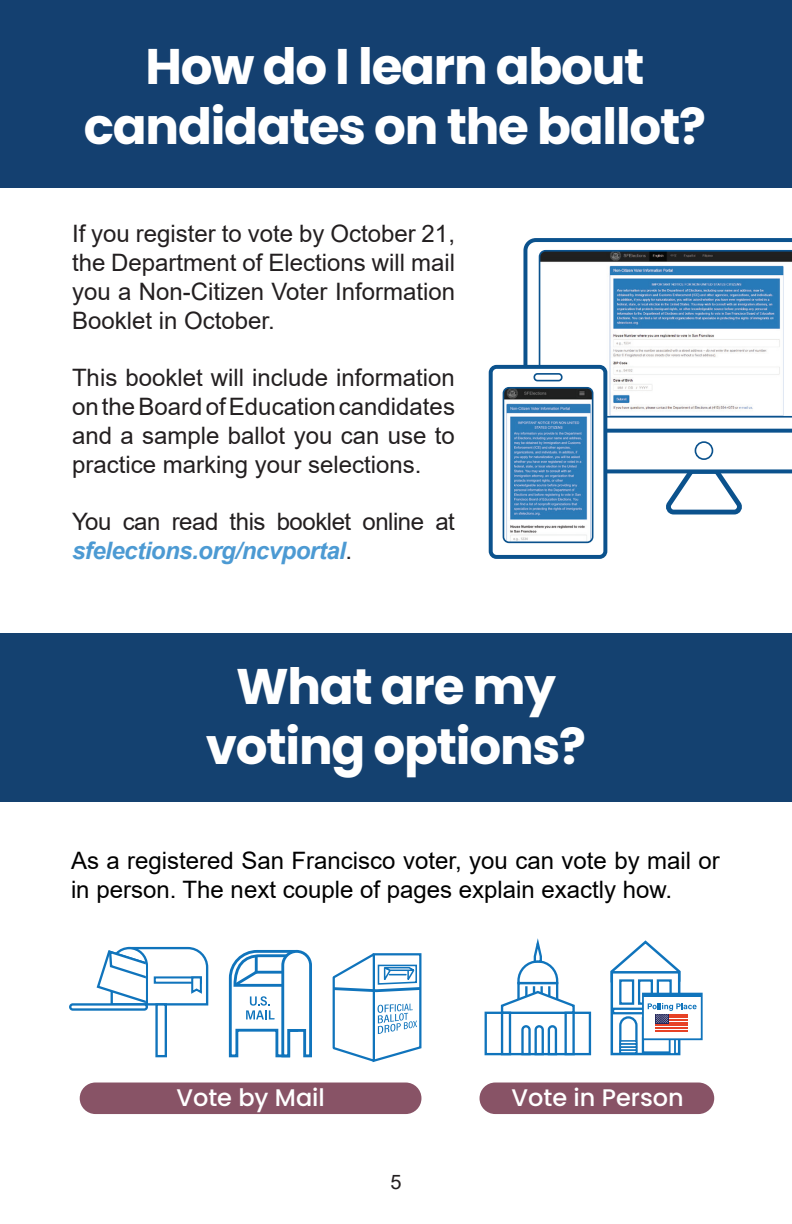
<style>
.page{position:relative;width:792px;height:1224px;background:#fff}
.page>*{position:absolute;margin:0;border:0;box-sizing:border-box;transform-origin:0 0}
.t1{font:700 50px/60px "Poppins";letter-spacing:-.025em;color:#fff;text-align:center}
.t2{font:24px/28.8px "Arial";color:#231f20;text-align:justify}
.t3{font:24px/28.8px "Arial";color:#000}
.t4{font:24px/28.8px "Arial";letter-spacing:-.02em;color:#231f20}
.t5{font:500 24px "Poppins";color:#fff}
.t6{font:20px "Arial";color:#231f20}
.s1{font-weight:700;font-style:italic;color:#4c9ad3}
</style>
<div class="page">
<div style="left:0;top:0;width:792px;height:187px;background:#144070"></div>
<div style="left:0;top:633px;width:792px;height:169px;background:#144170"></div>
<svg style="left:660px;top:473px;width:83px;height:42px"></svg>
<svg style="left:523px;top:238px;width:269px;height:235px"></svg>
<svg style="left:607px;top:429px;width:185px;height:4px"></svg>
<div style="left:695px;top:441px;width:18px;height:19px;border:2px solid #0b528d;border-radius:50%"></div>
<svg style="left:539px;top:250px;width:253px;height:168px"></svg>
<div style="left:491px;top:367px;width:114px;height:190px;background:#fff;border-radius:6px"></div>
<div style="left:489px;top:365px;width:118px;height:194px;border:4px solid #0b528d;border-radius:6px"></div>
<svg style="left:502px;top:373px;width:92px;height:171px"></svg>
<div style="left:485px;top:1012px;width:106px;height:43px;background:#fff;border:2px solid #1074bc"></div>
<svg style="left:520px;top:1025px;width:38px;height:31px"></svg>
<svg style="left:500px;top:941px;width:76px;height:74px"></svg>
<div style="left:501px;top:1012px;width:10px;height:43px;background:#fff;border:2px solid #1074bc"></div>
<div style="left:565px;top:1012px;width:10px;height:43px;background:#fff;border:2px solid #1074bc"></div>
<svg style="left:332px;top:953px;width:90px;height:110px"></svg>
<svg style="left:228px;top:949px;width:84px;height:109px"></svg>
<svg style="left:610px;top:940px;width:71px;height:45px"></svg>
<div style="left:611px;top:971px;width:69px;height:84px;background:#fff;border:2px solid #1074bc"></div>
<svg style="left:618px;top:1016px;width:21px;height:39px"></svg>
<svg style="left:612px;top:1008px;width:30px;height:6px"></svg>
<div style="left:619px;top:979px;width:15px;height:26px;background:#fff;border:2px solid #1074bc"></div>
<div style="left:638px;top:979px;width:15px;height:26px;background:#fff;border:2px solid #1074bc"></div>
<svg style="left:620px;top:1040px;width:17px;height:3px"></svg>
<svg style="left:620px;top:1043px;width:17px;height:3px"></svg>
<svg style="left:620px;top:1046px;width:17px;height:3px"></svg>
<svg style="left:620px;top:1049px;width:17px;height:5px"></svg>
<div style="left:642px;top:1017px;width:30px;height:37px;background:#fff;border:2px solid #1074bc"></div>
<div style="left:657px;top:979px;width:15px;height:26px;background:#fff;border:2px solid #1074bc"></div>
<svg style="left:669px;top:1040px;width:7px;height:15px"></svg>
<div style="left:642px;top:993px;width:61px;height:47px;background:#fff;border:2px solid #1074bc"></div>
<hr style="left:643px;top:994px;width:59px;height:3px;background:#1074bc">
<hr style="left:655px;top:1024px;width:33px;height:2px;background:#e74226">
<hr style="left:655px;top:1027px;width:33px;height:2px;background:#e74226">
<hr style="left:655px;top:1030px;width:33px;height:2px;background:#e74226">
<svg style="left:648px;top:1003px;width:49px;height:20px"></svg>
<div style="left:155px;top:1003px;width:12px;height:54px;background:#fff;border:2px solid #1074bc"></div>
<div style="left:69px;top:1003px;width:79px;height:8px;border:2px solid #1074bc;border-radius:3px"></div>
<svg style="left:95px;top:946px;width:114px;height:61px"></svg>
<div style="left:80px;top:1083px;width:341px;height:31px;background:#885366;border-radius:16px"></div>
<div style="left:480px;top:1083px;width:234px;height:31px;background:#885366;border-radius:16px"></div>
<p class="t1" style="left:84px;top:37px;width:624px">How do I learn about candidates on the ballot?</p>
<p class="t2" style="left:72px;top:219px;width:385px">If you register to vote by October 21, the Department of Elections will mail you a Non-Citizen Voter Information Booklet in October.</p>
<p class="t2" style="left:72px;top:363px;width:385px">This booklet will include information on the Board of Education candidates and a sample ballot you can use to practice marking your selections.</p>
<p class="t4" style="left:72px;top:507px;width:384px">You can read this booklet online at <span class="s1">sfelections.org/ncvportal</span>.</p>
<p class="t1" style="left:236px;top:657px;width:321px">What are my</p>
<p class="t1" style="left:206px;top:717px;width:382px">voting options?</p>
<p class="t3" style="left:71px;top:846px;width:650px">As a registered San Francisco voter, you can vote by mail or in person. The next couple of pages explain exactly how.</p>
<p class="t5" style="left:176px;top:1083px;width:150px">Vote by Mail</p>
<p class="t5" style="left:512px;top:1083px;width:174px">Vote in Person</p>
<p class="t6" style="left:390px;top:1169px;width:13px">5</p>
</div>
